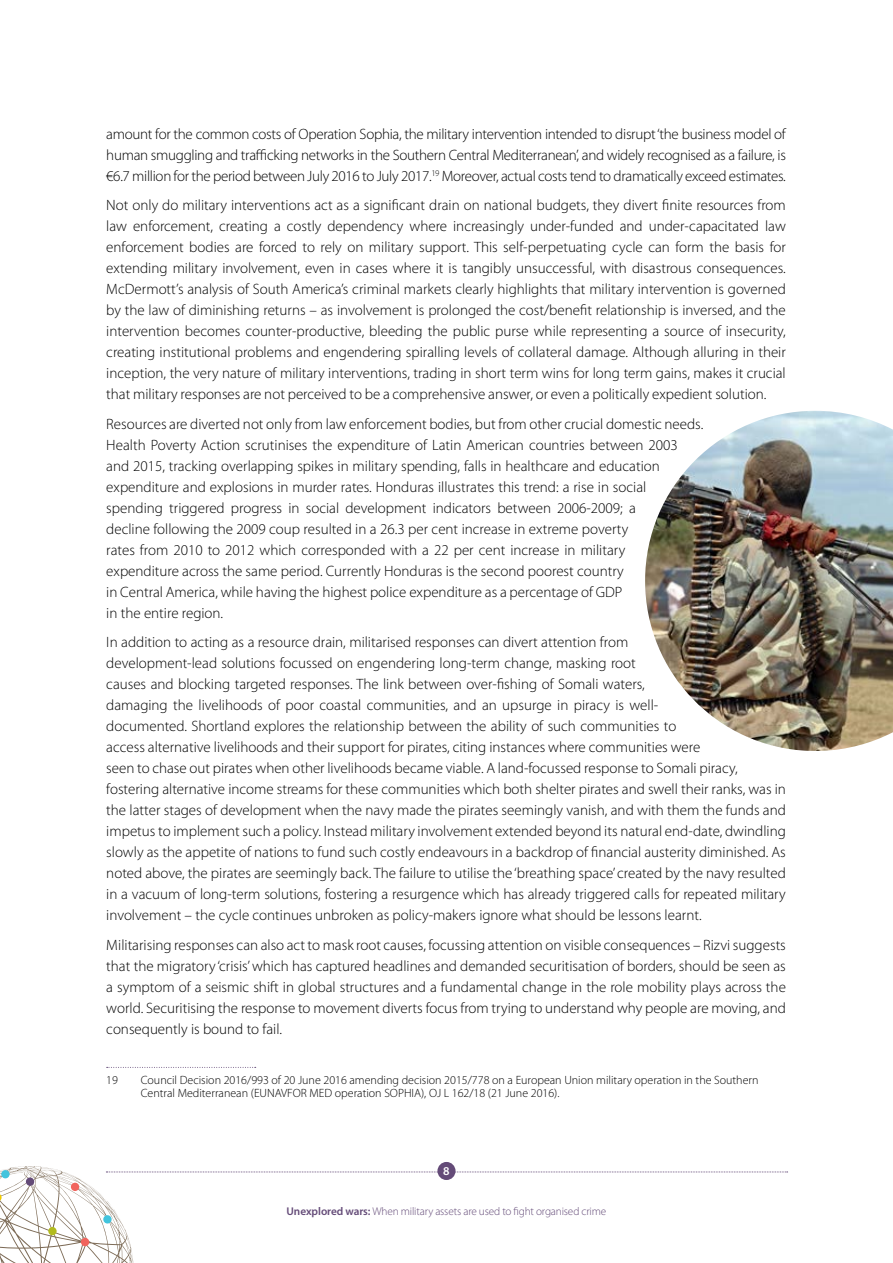
<style>
.page{position:relative;width:893px;height:1263px;background:#fff}
.page>*{position:absolute;margin:0;border:0;box-sizing:border-box;transform-origin:0 0}
.t1{font:300 15px/21px "Myriad Pro";color:#000;text-align:justify}
.t2{font:300 12px/12.8px "Myriad Pro";color:#000}
.t3{font:600 12px "Myriad Pro";color:#fff}
.t4{font:300 11.25px "Myriad Pro";letter-spacing:-.015em;color:#644b78}
.s1{font-weight:600}
</style>
<div class="page">
<div style="left:437px;top:1162px;width:18px;height:18px;background:#644b78;border-radius:50%"></div>
<svg style="left:0;top:1166px;width:788px;height:97px"></svg>
<div style="left:26px;top:1177px;width:8px;height:9px;background:#644b78;border-radius:50%"></div>
<div style="left:103px;top:1215px;width:9px;height:8px;background:#42c4dd;border-radius:50%"></div>
<svg style="left:107px;top:1067px;width:149px;height:1px"></svg>
<img style="left:645px;top:411px;width:248px;height:340px">
<p class="t1" style="left:106px;top:123px;width:681px">amount for the common costs of Operation Sophia, the military intervention intended to disrupt ‘the business model of human smuggling and trafficking networks in the Southern Central Mediterranean’, and widely recognised as a failure, is €6.7 million for the period between July 2016 to July 2017.<sup>19</sup> Moreover, actual costs tend to dramatically exceed estimates.</p>
<p class="t1" style="left:106px;top:195px;width:681px">Not only do military interventions act as a significant drain on national budgets, they divert finite resources from law enforcement, creating a costly dependency where increasingly under-funded and under-capacitated law enforcement bodies are forced to rely on military support. This self-perpetuating cycle can form the basis for extending military involvement, even in cases where it is tangibly unsuccessful, with disastrous consequences.<br>McDermott’s analysis of South America’s criminal markets clearly highlights that military intervention is governed by the law of diminishing returns – as involvement is prolonged the cost/benefit relationship is inversed, and the intervention becomes counter-productive, bleeding the public purse while representing a source of insecurity, creating institutional problems and engendering spiralling levels of collateral damage. Although alluring in their inception, the very nature of military interventions, trading in short term wins for long term gains, makes it crucial that military responses are not perceived to be a comprehensive answer, or even a politically expedient solution.</p>
<p class="t1" style="left:106px;top:413px;width:598px;text-align:left">Resources are diverted not only from law enforcement bodies, but from other crucial domestic needs.<br>Health Poverty Action scrutinises the expenditure of Latin American countries between 2003 and 2015, tracking overlapping spikes in military spending, falls in healthcare and education expenditure and explosions in murder rates. Honduras illustrates this trend: a rise in social spending triggered progress in social development indicators between 2006-2009; a<br>decline following the 2009 coup resulted in a 26.3 per cent increase in extreme poverty<br>rates from 2010 to 2012 which corresponded with a 22 per cent increase in military<br>expenditure across the same period. Currently Honduras is the second poorest country<br>in Central America, while having the highest police expenditure as a percentage of GDP<br>in the entire region.</p>
<p class="t1" style="left:106px;top:632px;width:681px;text-align:left">In addition to acting as a resource drain, militarised responses can divert attention from<br>development-lead solutions focussed on engendering long-term change, masking root<br>causes and blocking targeted responses. The link between over-fishing of Somali waters,<br>damaging the livelihoods of poor coastal communities, and an upsurge in piracy is well-<br>documented. Shortland explores the relationship between the ability of such communities to<br>access alternative livelihoods and their support for pirates, citing instances where communities were<br>seen to chase out pirates when other livelihoods became viable. A land-focussed response to Somali piracy, fostering alternative income streams for these communities which both shelter pirates and swell their ranks, was in the latter stages of development when the navy made the pirates seemingly vanish, and with them the funds and impetus to implement such a policy. Instead military involvement extended beyond its natural end-date, dwindling slowly as the appetite of nations to fund such costly endeavours in a backdrop of financial austerity diminished. As noted above, the pirates are seemingly back. The failure to utilise the ‘breathing space’ created by the navy resulted in a vacuum of long-term solutions, fostering a resurgence which has already triggered calls for repeated military involvement – the cycle continues unbroken as policy-makers ignore what should be lessons learnt.</p>
<p class="t1" style="left:106px;top:934px;width:681px">Militarising responses can also act to mask root causes, focussing attention on visible consequences – Rizvi suggests that the migratory ‘crisis’ which has captured headlines and demanded securitisation of borders, should be seen as a symptom of a seismic shift in global structures and a fundamental change in the role mobility plays across the world. Securitising the response to movement diverts focus from trying to understand why people are moving, and consequently is bound to fail.</p>
<p class="t2" style="left:106px;top:1074px;width:13px">19</p>
<p class="t2" style="left:141px;top:1074px;width:619px">Council Decision 2016/993 of 20 June 2016 amending decision 2015/778 on a European Union military operation in the Southern<br>Central Mediterranean (EUNAVFOR MED operation SOPHIA), OJ L 162/18 (21 June 2016).</p>
<p class="t3" style="left:443px;top:1163px;width:8px">8</p>
<p class="t4" style="left:287px;top:1205px;width:321px"><span class="s1">Unexplored wars:</span> When military assets are used to fight organised crime</p>
</div>
